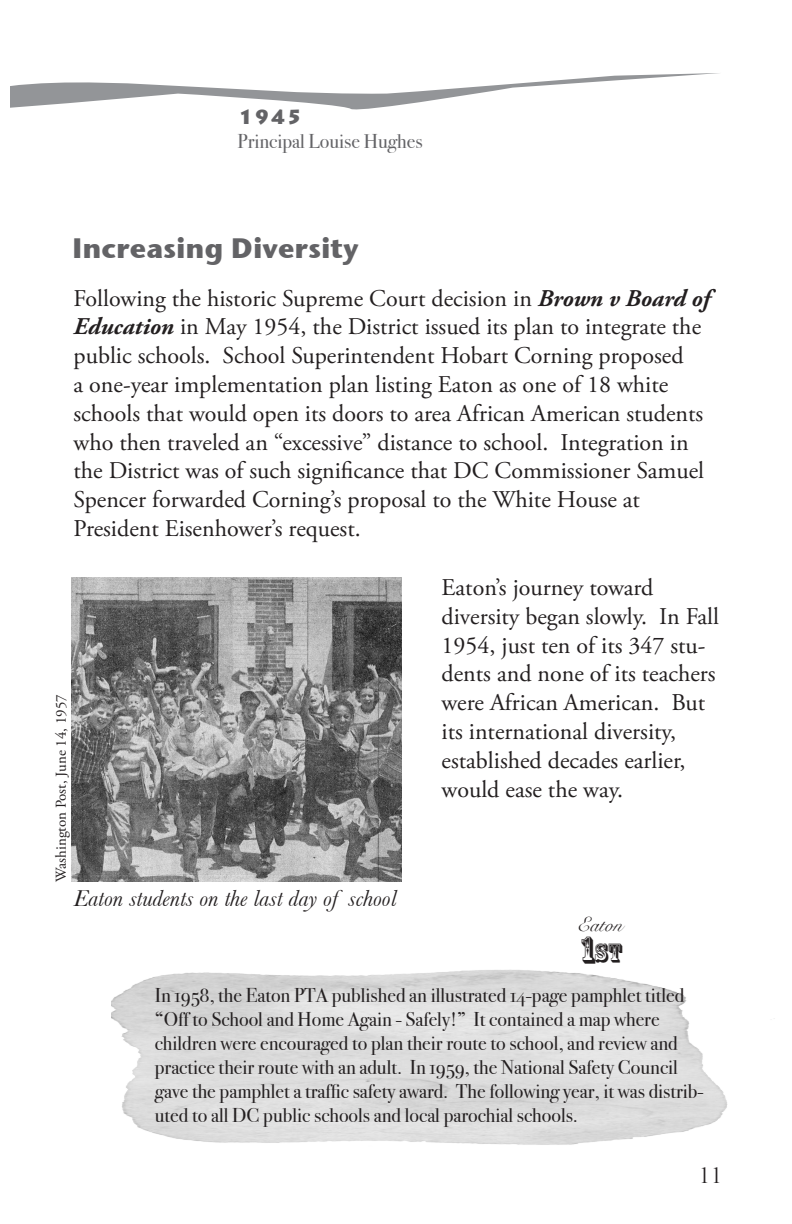
<style>
.page{position:relative;width:792px;height:1224px;background:#fff}
.page>*{position:absolute;margin:0;border:0;box-sizing:border-box;transform-origin:0 0}
.t1{font:700 28px "Stone Sans ITC";color:#636366}
.t2{font:25.2px "Rosewood Std";color:#231f20}
.t3{font:24px/28.8px "Adobe Garamond Pro";color:#231f20}
.t4{font:italic 24px "Baskerville";color:#231f20}
.t5{font:24px "Baskerville";color:#231f20}
.t6{font:20px/24px "Bodoni Svty Two OSITCTT Book";color:#231f20}
.t7{font:20px "Bodoni Svty Two OSITCTT Book";color:#636366}
.t8{font:20px "Snell Roundhand";color:#231f20}
.t9{font:900 20px "Lithos Pro";color:#636366}
.t10{font:15px "Adobe Garamond Pro";color:#231f20}
.s1{font-weight:700;font-style:italic}
.s2{font-size:36px}
</style>
<div class="page">
<svg style="left:10px;top:73px;width:709px;height:37px"></svg>
<img style="left:72px;top:578px;width:330px;height:303px">
<p class="t9" style="left:238px;top:105px;width:67px">1945</p>
<p class="t7" style="left:238px;top:129px;width:186px">Principal Louise Hughes</p>
<p class="t1" style="left:72px;top:230px;width:288px">Increasing Diversity</p>
<p class="t3" style="left:74px;top:284px;width:638px">Following the historic Supreme Court decision in <span class="s1">Brown v Board of Education</span> in May 1954, the District issued its plan to integrate the public schools. School Superintendent Hobart Corning proposed<br>a one-year implementation plan listing Eaton as one of 18 white schools that would open its doors to area African American students who then traveled an “excessive” distance to school. Integration in the District was of such significance that DC Commissioner Samuel Spencer forwarded Corning’s proposal to the White House at President Eisenhower’s request.</p>
<p class="t10" style="left:52px;top:882px;width:189px;rotate:-90deg">Washington Post, June 14, 1957</p>
<p class="t4" style="left:74px;top:885px;width:324px">Eaton students on the last day of school</p>
<p class="t3" style="left:442px;top:574px;width:279px">Eaton’s journey toward diversity began slowly. In Fall<br>1954, just ten of its 347 stu&shy;dents and none of its teachers were African American. But its international diversity, established decades earlier, would ease the way.</p>
<p class="t8" style="left:577px;top:913px;width:47px">Eaton</p>
<p class="t2" style="left:580px;top:939px;width:43px"><span class="s2">1</span>ST</p>
<p class="t6" style="left:155px;top:983px;width:550px">In 1958, the Eaton PTA published an illustrated 14-page pamphlet titled “Off to School and Home Again - Safely!” It contained a map where children were encouraged to plan their route to school, and review and practice their route with an adult. In 1959, the National Safety Council gave the pamphlet a traffic safety award. The following year, it was distrib&shy;uted to all DC public schools and local parochial schools.</p>
<p class="t5" style="left:698px;top:1161px;width:25px">11</p>
</div>
